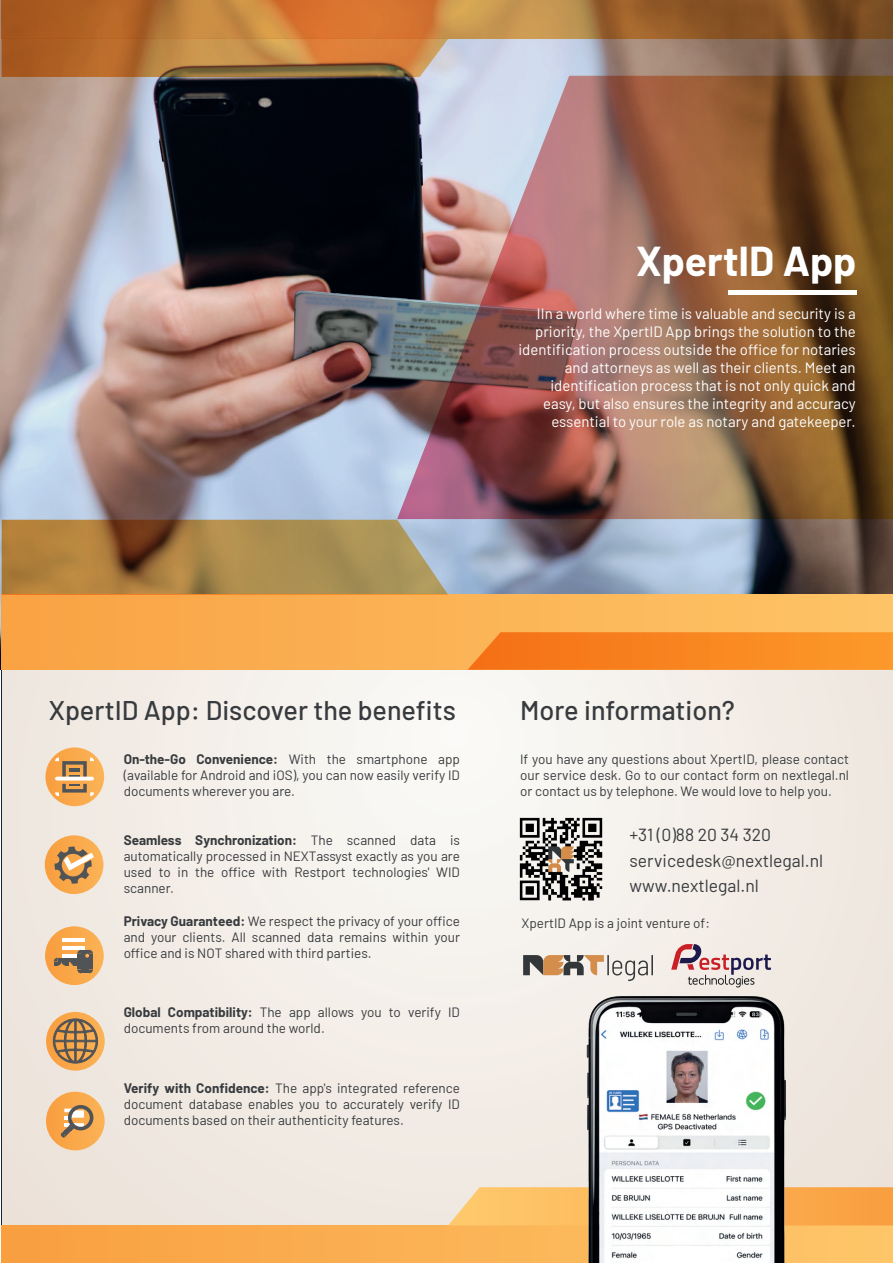
<style>
.page{position:relative;width:893px;height:1263px;background:#fff}
.page>*{position:absolute;margin:0;border:0;box-sizing:border-box;transform-origin:0 0}
.t1{font:700 40.8px "Barlow";color:#fff}
.t2{font:500 27px "Barlow";color:#383b3e}
.t3{font:17.55px/25.8px "Barlow";color:#383b3e}
.t4{font:15px/18px "Barlow";color:#fff;text-align:right}
.t5{font:13.5px/16.2px "Barlow";color:#383b3e;text-align:justify}
.s1{font-weight:700}
</style>
<div class="page">
<div style="left:3px;top:670px;width:890px;height:593px;background:linear-gradient(to right,#f2ece5,#f5f0eb)"></div>
<img style="left:0;top:0;width:893px;height:670px">
<svg style="left:45px;top:926px;width:59px;height:59px"></svg>
<svg style="left:2px;top:1px;width:891px;height:38px;background:#af6e32"></svg>
<svg style="left:2px;top:39px;width:446px;height:38px;background:#b6793d"></svg>
<img style="left:397px;top:76px;width:496px;height:443px">
<div style="left:2px;top:595px;width:891px;height:75px;background:linear-gradient(to right,#f9a244,#fdc467)"></div>
<svg style="left:468px;top:632px;width:425px;height:38px;background:#f88723"></svg>
<div style="left:2px;top:1225px;width:891px;height:38px;background:#faa94b"></div>
<svg style="left:448px;top:1187px;width:20px;height:38px"></svg>
<svg style="left:2px;top:520px;width:446px;height:75px;background:#a7854d"></svg>
<div style="left:727px;top:290px;width:129px;height:5px;background:#fff"></div>
<div style="left:46px;top:1092px;width:59px;height:58px;background:#f9a84a;border-radius:29px"></div>
<svg style="left:61px;top:1105px;width:32px;height:33px"></svg>
<svg style="left:45px;top:747px;width:59px;height:59px"></svg>
<svg style="left:55px;top:757px;width:39px;height:20px"></svg>
<svg style="left:55px;top:784px;width:39px;height:12px"></svg>
<hr style="left:55px;top:777px;width:39px;height:3px;background:#fff;border-radius:2px">
<svg style="left:54px;top:938px;width:39px;height:35px"></svg>
<svg style="left:523px;top:955px;width:81px;height:15px"></svg>
<hr style="left:607px;top:955px;width:2px;height:20px;background:#333739">
<svg style="left:612px;top:960px;width:36px;height:10px"></svg>
<hr style="left:651px;top:955px;width:2px;height:20px;background:#333739">
<svg style="left:671px;top:944px;width:100px;height:26px;background:#caacb0"></svg>
<img style="left:468px;top:970px;width:425px;height:293px">
<img style="left:515px;top:813px;width:93px;height:93px">
<svg style="left:46px;top:1012px;width:59px;height:58px"></svg>
<svg style="left:50px;top:1018px;width:51px;height:46px;background:#ba8c55"></svg>
<div style="left:45px;top:835px;width:58px;height:59px;background:#faa94b;border-radius:29px"></div>
<svg style="left:54px;top:846px;width:40px;height:38px"></svg>
<h1 class="t1" style="left:636px;top:232px;width:222px">XpertID App</h1>
<p class="t4" style="left:518px;top:303px;width:339px">IIn a world where time is valuable and security is a priority, the XpertID App brings the solution to the identification process outside the office for notaries and attorneys as well as their clients. Meet an identification process that is not only quick and easy, but also ensures the integrity and accuracy essential to your role as notary and gatekeeper.</p>
<h2 class="t2" style="left:49px;top:690px;width:409px">XpertID App: Discover the benefits</h2>
<p class="t5" style="left:124px;top:750px;width:338px"><span class="s1">On-the-Go Convenience:</span> With the smartphone app (available for Android and iOS), you can now easily verify ID documents wherever you are.</p>
<p class="t5" style="left:124px;top:831px;width:338px"><span class="s1">Seamless Synchronization:</span> The scanned data is automatically processed in NEXTassyst exactly as you are used to in the office with Restport technologies' WID scanner.</p>
<p class="t5" style="left:124px;top:912px;width:338px"><span class="s1">Privacy Guaranteed:</span> We respect the privacy of your office and your clients. All scanned data remains within your office and is NOT shared with third parties.</p>
<p class="t5" style="left:124px;top:1003px;width:338px"><span class="s1">Global Compatibility:</span> The app allows you to verify ID documents from around the world.</p>
<p class="t5" style="left:124px;top:1078px;width:338px"><span class="s1">Verify with Confidence:</span> The app's integrated reference document database enables you to accurately verify ID documents based on their authenticity features.</p>
<h2 class="t2" style="left:520px;top:691px;width:216px">More information?</h2>
<p class="t5" style="left:520px;top:749px;width:330px">If you have any questions about XpertID, please contact our service desk. Go to our contact form on nextlegal.nl or contact us by telephone. We would love to help you.</p>
<p class="t3" style="left:629px;top:820px;width:195px">+31 (0)88 20 34 320 servicedesk@nextlegal.nl www.nextlegal.nl</p>
<p class="t5" style="left:522px;top:914px;width:190px">XpertID App is a joint venture of:</p>
</div>
